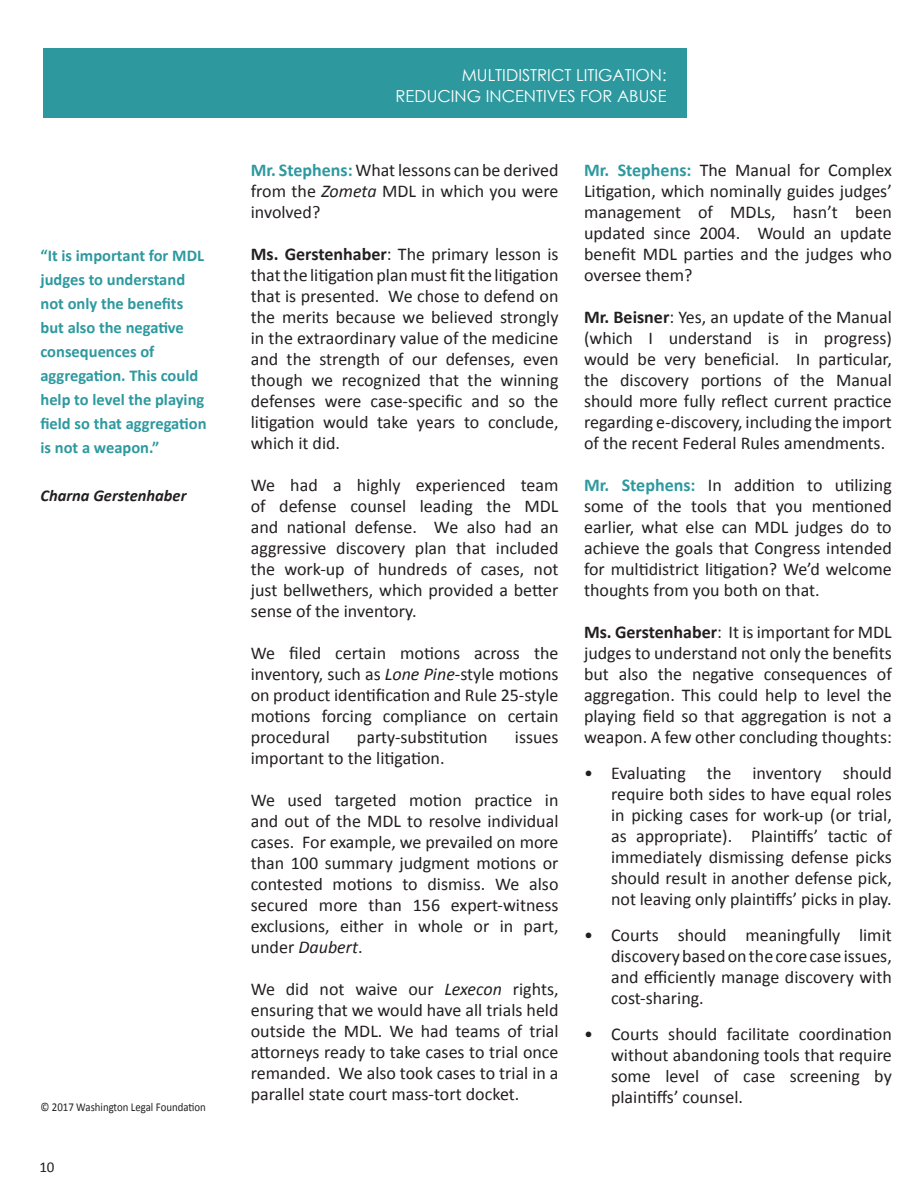
<style>
.page{position:relative;width:918px;height:1188px;background:#fff}
.page>*{position:absolute;margin:0;border:0;box-sizing:border-box;transform-origin:0 0}
.t1{font:18px/21px "Calibri";color:#231f20;text-align:justify}
.t2{font:700 16.5px/24px "Calibri";color:#2d999f}
.t3{font:16.5px "Century Gothic";color:#fff}
.t4{font:italic 700 16.5px "Calibri";color:#231f20}
.t5{font:15px "Calibri";color:#231f20}
.t6{font:12px "Calibri";color:#231f20;scale:.9 1}
.s1{font-weight:700;color:#2d999f}
.s2{font-style:italic}
.s3{font-weight:700}
</style>
<div class="page">
<div style="left:43px;top:48px;width:644px;height:70px;background:#2d999f"></div>
<p class="t2" style="left:40px;top:243px;width:168px">“It is important for MDL judges to understand not only the benefits but also the negative consequences of aggregation. This could help to level the playing field so that aggregation is not a weapon.”</p>
<p class="t4" style="left:40px;top:485px;width:148px">Charna Gerstenhaber</p>
<p class="t6" style="left:40px;top:1099px;width:185px">© 2017 Washington Legal Foundation</p>
<p class="t5" style="left:39px;top:1158px;width:17px">10</p>
<p class="t3" style="left:462px;top:64px;width:206px">MULTIDISTRICT LITIGATION:</p>
<p class="t3" style="left:396px;top:85px;width:273px">REDUCING INCENTIVES FOR ABUSE</p>
<p class="t1" style="left:251px;top:159px;width:309px"><span class="s1">Mr. Stephens:</span> What lessons can be derived from the <span class="s2">Zometa</span> MDL in which you were involved?</p>
<p class="t1" style="left:251px;top:243px;width:309px"><span class="s3">Ms. Gerstenhaber</span>: The primary lesson is that the litigation plan must fit the litigation that is presented. We chose to defend on the merits because we believed strongly in the extraordinary value of the medicine and the strength of our defenses, even though we recognized that the winning defenses were case-specific and so the litigation would take years to conclude, which it did.</p>
<p class="t1" style="left:251px;top:474px;width:309px">We had a highly experienced team of defense counsel leading the MDL and national defense. We also had an aggressive discovery plan that included the work-up of hundreds of cases, not just bellwethers, which provided a better sense of the inventory.</p>
<p class="t1" style="left:251px;top:642px;width:309px">We filed certain motions across the inventory, such as <span class="s2">Lone Pine</span>-style motions on product identification and Rule 25-style motions forcing compliance on certain procedural</p>
<p class="t1" style="left:357px;top:726px;width:132px">party-substitution</p>
<p class="t1" style="left:515px;top:726px;width:45px">issues</p>
<p class="t1" style="left:251px;top:747px;width:195px">important to the litigation.</p>
<p class="t1" style="left:251px;top:789px;width:309px">We used targeted motion practice in and out of the MDL to resolve individual cases. For example, we prevailed on more than 100 summary judgment motions or contested motions to dismiss. We also secured more than 156 expert-witness exclusions, either in whole or in part, under <span class="s2">Daubert</span>.</p>
<p class="t1" style="left:251px;top:978px;width:309px">We did not waive our <span class="s2">Lexecon</span> rights, ensuring that we would have all trials held outside the MDL. We had teams of trial attorneys ready to take cases to trial once remanded. We also took cases to trial in a parallel state court mass-tort docket.</p>
<p class="t1" style="left:584px;top:159px;width:309px"><span class="s1">Mr. Stephens:</span> The Manual for Complex Litigation, which nominally guides judges’ management of MDLs, hasn’t been updated since 2004. Would an update benefit MDL parties and the judges who oversee them?</p>
<p class="t1" style="left:584px;top:306px;width:309px"><span class="s3">Mr. Beisner</span>: Yes, an update of the Manual (which I understand is in progress) would be very beneficial. In particular, the discovery portions of the Manual should more fully reflect current practice regarding e-discovery, including the import of the recent Federal Rules amendments.</p>
<p class="t1" style="left:584px;top:474px;width:309px"><span class="s1">Mr. Stephens:</span> In addition to utilizing some of the tools that you mentioned earlier, what else can MDL judges do to achieve the goals that Congress intended for multidistrict litigation? We’d welcome thoughts from you both on that.</p>
<p class="t1" style="left:584px;top:621px;width:309px"><span class="s3">Ms. Gerstenhaber</span>: It is important for MDL judges to understand not only the benefits but also the negative consequences of aggregation. This could help to level the playing field so that aggregation is not a weapon. A few other concluding thoughts:</p>
<p class="t1" style="left:611px;top:762px;width:282px;text-indent:-27px">• Evaluating the inventory should require both sides to have equal roles in picking cases for work-up (or trial, as appropriate). Plaintiffs’ tactic of immediately dismissing defense picks should result in another defense pick, not leaving only plaintiffs’ picks in play.</p>
<p class="t1" style="left:611px;top:924px;width:282px;text-indent:-27px">• Courts should meaningfully limit discovery based on the core case issues, and efficiently manage discovery with cost-sharing.</p>
<p class="t1" style="left:611px;top:1023px;width:282px;text-indent:-27px">• Courts should facilitate coordination without abandoning tools that require some level of case screening by plaintiffs’ counsel.</p>
</div>
